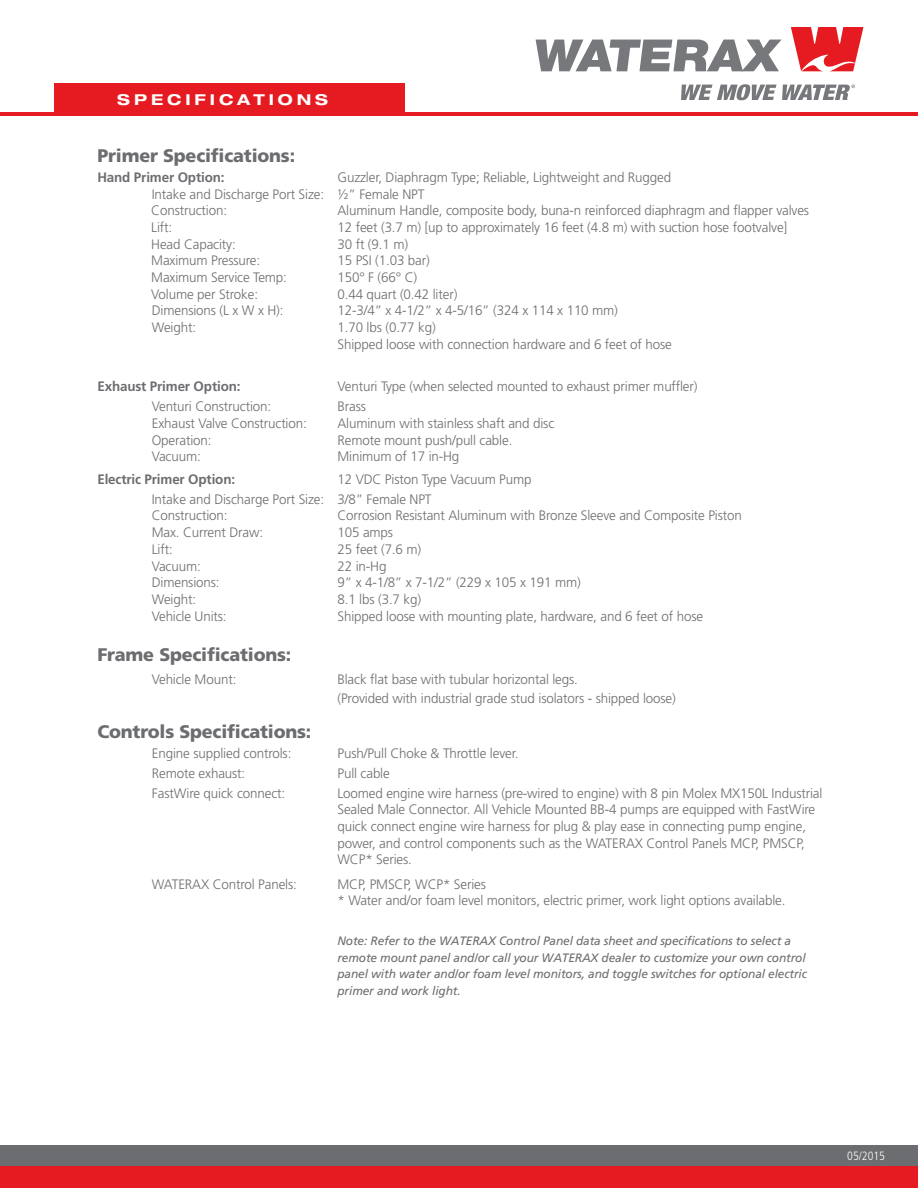
<style>
.page{position:relative;width:918px;height:1188px;background:#fff}
.page>*{position:absolute;margin:0;border:0;box-sizing:border-box;transform-origin:0 0}
.t1{font:900 18.3px "Frutiger";letter-spacing:-.01em;color:#6c6d70}
.t2{font:700 expanded 15px "Helvetica Neue";letter-spacing:.25em;color:#fff;scale:1.05 1}
.t3{font:300 13.65px/16.6px "Frutiger";letter-spacing:-.01em;color:#6c6d70}
.t4{font:700 13.65px "Frutiger";letter-spacing:-.01em;color:#6c6d70}
.t5{font:italic 12.15px/16.6px "Frutiger";letter-spacing:-.01em;color:#6c6d70}
.t6{font:300 condensed 12px "Frutiger";color:#fff}
</style>
<div class="page">
<div style="left:54px;top:83px;width:351px;height:32px;background:#e51b21"></div>
<div style="left:0;top:1145px;width:918px;height:21px;background:#6c6d70"></div>
<hr style="left:0;top:112px;width:918px;height:3px;background:#e51b21">
<div style="left:0;top:1166px;width:918px;height:22px;background:#e51b21"></div>
<svg style="left:536px;top:40px;width:245px;height:31px"></svg>
<svg style="left:791px;top:27px;width:72px;height:44px"></svg>
<svg style="left:681px;top:84px;width:174px;height:16px"></svg>
<p class="t2" style="left:117px;top:90px;width:202px">SPECIFICATIONS</p>
<p class="t1" style="left:97px;top:145px;width:199px">Primer Specifications:</p>
<p class="t4" style="left:97px;top:169px;width:129px">Hand Primer Option:</p>
<p class="t3" style="left:151px;top:169px;width:521px;text-indent:186px">Guzzler, Diaphragm Type; Reliable, Lightweight and Rugged<br>Intake and Discharge Port Size: ½” Female NPT<br>Construction:</p>
<p class="t3" style="left:337px;top:202px;width:473px">Aluminum Handle, composite body, buna-n reinforced diaphragm and flapper valves</p>
<p class="t3" style="left:151px;top:219px;width:23px">Lift:</p>
<p class="t3" style="left:337px;top:219px;width:451px">12 feet (3.7 m) [up to approximately 16 feet (4.8 m) with suction hose footvalve]</p>
<p class="t3" style="left:151px;top:236px;width:86px">Head Capacity:</p>
<p class="t3" style="left:337px;top:236px;width:72px">30 ft (9.1 m)</p>
<p class="t3" style="left:151px;top:252px;width:111px">Maximum Pressure:</p>
<p class="t3" style="left:337px;top:252px;width:94px">15 PSI (1.03 bar)</p>
<p class="t3" style="left:151px;top:269px;width:137px">Maximum Service Temp:</p>
<p class="t3" style="left:338px;top:269px;width:81px">150° F (66° C)</p>
<p class="t3" style="left:151px;top:286px;width:108px">Volume per Stroke:</p>
<p class="t3" style="left:337px;top:286px;width:121px">0.44 quart (0.42 liter)</p>
<p class="t3" style="left:152px;top:302px;width:133px">Dimensions (L x W x H):</p>
<p class="t3" style="left:338px;top:302px;width:282px">12-3/4” x 4-1/2” x 4-5/16” (324 x 114 x 110 mm)</p>
<p class="t3" style="left:152px;top:319px;width:46px">Weight:</p>
<p class="t3" style="left:337px;top:319px;width:336px">1.70 lbs (0.77 kg)<br>Shipped loose with connection hardware and 6 feet of hose</p>
<p class="t4" style="left:97px;top:379px;width:145px">Exhaust Primer Option:</p>
<p class="t3" style="left:337px;top:378px;width:362px">Venturi Type (when selected mounted to exhaust primer muffler)</p>
<p class="t3" style="left:152px;top:398px;width:121px">Venturi Construction:</p>
<p class="t3" style="left:337px;top:398px;width:30px">Brass</p>
<p class="t3" style="left:152px;top:415px;width:157px">Exhaust Valve Construction:</p>
<p class="t3" style="left:338px;top:415px;width:218px">Aluminum with stainless shaft and disc</p>
<p class="t3" style="left:152px;top:431px;width:61px">Operation:</p>
<p class="t3" style="left:337px;top:431px;width:176px">Remote mount push/pull cable.</p>
<p class="t3" style="left:152px;top:448px;width:51px">Vacuum:</p>
<p class="t3" style="left:337px;top:448px;width:123px">Minimum of 17 in-Hg</p>
<p class="t4" style="left:97px;top:471px;width:139px">Electric Primer Option:</p>
<p class="t3" style="left:152px;top:469px;width:381px;line-height:19.8px;text-indent:186px">12 VDC Piston Type Vacuum Pump<br>Intake and Discharge Port Size: 3/8” Female NPT</p>
<p class="t3" style="left:152px;top:507px;width:77px">Construction:</p>
<p class="t3" style="left:337px;top:507px;width:406px">Corrosion Resistant Aluminum with Bronze Sleeve and Composite Piston</p>
<p class="t3" style="left:152px;top:524px;width:113px">Max. Current Draw:</p>
<p class="t3" style="left:337px;top:524px;width:57px">105 amps</p>
<p class="t3" style="left:152px;top:541px;width:23px">Lift:</p>
<p class="t3" style="left:337px;top:541px;width:85px">25 feet (7.6 m)</p>
<p class="t3" style="left:152px;top:558px;width:51px">Vacuum:</p>
<p class="t3" style="left:337px;top:558px;width:50px">22 in-Hg</p>
<p class="t3" style="left:152px;top:574px;width:69px">Dimensions:</p>
<p class="t3" style="left:337px;top:574px;width:245px">9” x 4-1/8” x 7-1/2” (229 x 105 x 191 mm)</p>
<p class="t3" style="left:152px;top:591px;width:46px">Weight:</p>
<p class="t3" style="left:337px;top:591px;width:85px">8.1 lbs (3.7 kg)</p>
<p class="t3" style="left:152px;top:608px;width:76px">Vehicle Units:</p>
<p class="t3" style="left:337px;top:608px;width:367px">Shipped loose with mounting plate, hardware, and 6 feet of hose</p>
<p class="t1" style="left:97px;top:643px;width:195px">Frame Specifications:</p>
<p class="t3" style="left:152px;top:671px;width:86px">Vehicle Mount:</p>
<p class="t3" style="left:337px;top:669px;width:340px;line-height:19.8px">Black flat base with tubular horizontal legs.<br>(Provided with industrial grade stud isolators - shipped loose)</p>
<p class="t1" style="left:97px;top:721px;width:216px">Controls Specifications:</p>
<p class="t3" style="left:152px;top:745px;width:141px">Engine supplied controls:</p>
<p class="t3" style="left:337px;top:745px;width:183px">Push/Pull Choke &amp; Throttle lever.</p>
<p class="t3" style="left:152px;top:765px;width:95px">Remote exhaust:</p>
<p class="t3" style="left:337px;top:765px;width:54px">Pull cable</p>
<p class="t3" style="left:152px;top:784px;width:135px">FastWire quick connect:</p>
<p class="t3" style="left:337px;top:784px;width:487px">Loomed engine wire harness (pre-wired to engine) with 8 pin Molex MX150L Industrial Sealed Male Connector. All Vehicle Mounted BB-4 pumps are equipped with FastWire quick connect engine wire harness for plug &amp; play ease in connecting pump engine, power, and control components such as the WATERAX Control Panels MCP, PMSCP, WCP* Series.</p>
<p class="t3" style="left:152px;top:876px;width:146px">WATERAX Control Panels:</p>
<p class="t3" style="left:337px;top:876px;width:450px">MCP, PMSCP, WCP* Series<br>* Water and/or foam level monitors, electric primer, work light options available.</p>
<p class="t5" style="left:337px;top:932px;width:471px">Note: Refer to the WATERAX Control Panel data sheet and specifications to select a remote mount panel and/or call your WATERAX dealer to customize your own control panel with water and/or foam level monitors, and toggle switches for optional electric primer and work light.</p>
<p class="t6" style="left:847px;top:1149px;width:39px">05/2015</p>
</div>
